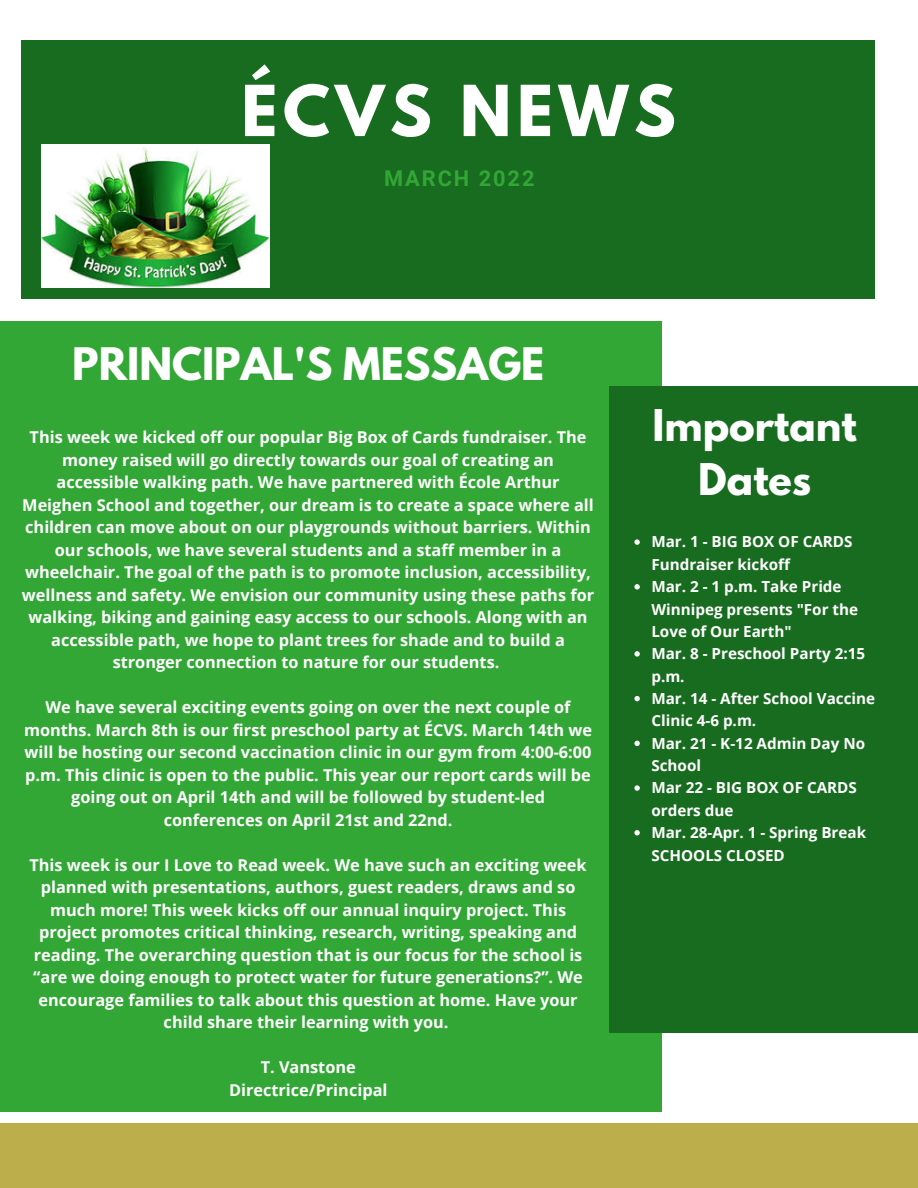
<style>
.page{position:relative;width:918px;height:1188px;background:#fff}
.page>*{position:absolute;margin:0;border:0;box-sizing:border-box;transform-origin:0 0}
.t1{font:700 62.25px "League Spartan";letter-spacing:.09em;color:#fff}
.t2{font:700 39.75px "League Spartan";color:#fff}
.t3{font:700 38.7px/53.8px "League Spartan";color:#fff;text-align:center}
.t4{font:700 21.75px "Roboto";letter-spacing:.09em;color:#32a736}
.t5{font:700 16.35px/22.5px "Open Sans";color:#fff;text-align:center}
.t6{font:700 15.3px/22.4px "Open Sans";color:#fff}
</style>
<div class="page">
<div style="left:21px;top:40px;width:854px;height:259px;background:#186c1f"></div>
<div style="left:0;top:321px;width:662px;height:791px;background:#32a736"></div>
<div style="left:609px;top:386px;width:309px;height:647px;background:#186c1f"></div>
<div style="left:0;top:1123px;width:918px;height:65px;background:#bcae4a"></div>
<img style="left:42px;top:145px;width:227px;height:143px">
<svg style="left:634px;top:539px;width:6px;height:6px"></svg>
<svg style="left:634px;top:584px;width:6px;height:6px"></svg>
<svg style="left:634px;top:651px;width:6px;height:6px"></svg>
<svg style="left:634px;top:696px;width:6px;height:5px"></svg>
<svg style="left:634px;top:741px;width:6px;height:5px"></svg>
<svg style="left:634px;top:785px;width:6px;height:6px"></svg>
<svg style="left:634px;top:830px;width:6px;height:5px"></svg>
<p class="t1" style="left:241px;top:80px;width:436px">ÉCVS NEWS</p>
<p class="t4" style="left:384px;top:166px;width:152px">MARCH 2022</p>
<p class="t2" style="left:72px;top:344px;width:473px">PRINCIPAL'S MESSAGE</p>
<p class="t5" style="left:22px;top:426px;width:574px">This week we kicked off our popular Big Box of Cards fundraiser. The money raised will go directly towards our goal of creating an accessible walking path. We have partnered with École Arthur Meighen School and together, our dream is to create a space where all children can move about on our playgrounds without barriers. Within our schools, we have several students and a staff member in a wheelchair. The goal of the path is to promote inclusion, accessibility, wellness and safety. We envision our community using these paths for walking, biking and gaining easy access to our schools. Along with an accessible path, we hope to plant trees for shade and to build a stronger connection to nature for our students.</p>
<p class="t5" style="left:24px;top:696px;width:570px">We have several exciting events going on over the next couple of months. March 8th is our first preschool party at ÉCVS. March 14th we will be hosting our second vaccination clinic in our gym from 4:00-6:00 p.m. This clinic is open to the public. This year our report cards will be going out on April 14th and will be followed by student-led conferences on April 21st and 22nd.</p>
<p class="t5" style="left:29px;top:853px;width:559px">This week is our I Love to Read week. We have such an exciting week planned with presentations, authors, guest readers, draws and so much more! This week kicks off our annual inquiry project. This project promotes critical thinking, research, writing, speaking and reading. The overarching question that is our focus for the school is “are we doing enough to protect water for future generations?”. We encourage families to talk about this question at home. Have your child share their learning with you.</p>
<p class="t5" style="left:261px;top:1056px;width:97px">T. Vanstone</p>
<p class="t5" style="left:229px;top:1078px;width:160px">Directrice/Principal</p>
<p class="t3" style="left:653px;top:404px;width:206px">Important<br>Dates</p>
<p class="t6" style="left:651px;top:530px;width:203px">Mar. 1 - BIG BOX OF CARDS<br>Fundraiser kickoff</p>
<p class="t6" style="left:651px;top:575px;width:208px">Mar. 2 - 1 p.m. Take Pride<br>Winnipeg presents "For the<br>Love of Our Earth"</p>
<p class="t6" style="left:651px;top:642px;width:215px">Mar. 8 - Preschool Party 2:15 p.m.</p>
<p class="t6" style="left:651px;top:687px;width:225px">Mar. 14 - After School Vaccine<br>Clinic 4-6 p.m.</p>
<p class="t6" style="left:651px;top:732px;width:215px">Mar. 21 - K-12 Admin Day No<br>School</p>
<p class="t6" style="left:651px;top:776px;width:207px">Mar 22 - BIG BOX OF CARDS orders due</p>
<p class="t6" style="left:651px;top:821px;width:216px">Mar. 28-Apr. 1 - Spring Break<br>SCHOOLS CLOSED</p>
</div>
